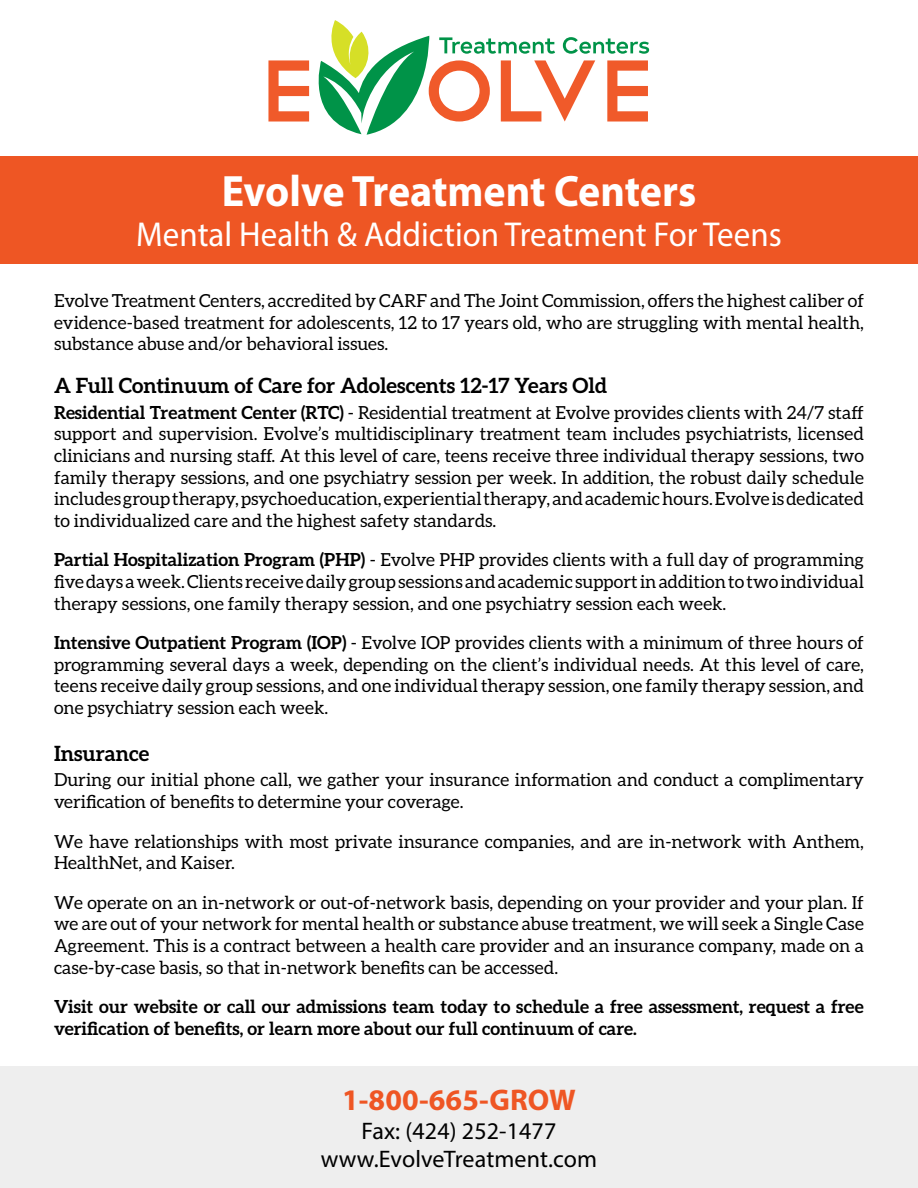
<style>
.page{position:relative;width:918px;height:1188px;background:#fff}
.page>*{position:absolute;margin:0;border:0;box-sizing:border-box;transform-origin:0 0}
.t1{font:700 44.1px "Myriad Pro";letter-spacing:-.005em;color:#fff;scale:.95 1}
.t2{font:34.65px "Myriad Pro";color:#fff;scale:.95 1}
.t3{font:700 30px "Myriad Pro";letter-spacing:.005em;color:#ee5624}
.t4{font:24px/28.5px "Myriad Pro";letter-spacing:.005em;color:#000;text-align:center}
.t5{font:700 21px "Aleo";color:#000}
.t6{font:18px/21.6px "Aleo";color:#000;text-align:justify}
.t7{font:700 18px/21.6px "Aleo";color:#000}
.s1{font-weight:700}
</style>
<div class="page">
<div style="left:0;top:1066px;width:918px;height:122px;background:#eee"></div>
<div style="left:0;top:156px;width:918px;height:108px;background:#ee5624"></div>
<svg style="left:268px;top:20px;width:381px;height:115px"></svg>
<h1 class="t1" style="left:222px;top:163px;width:501px">Evolve Treatment Centers</h1>
<h2 class="t2" style="left:136px;top:213px;width:681px">Mental Health &amp; Addiction Treatment For Teens</h2>
<p class="t6" style="left:54px;top:290px;width:812px">Evolve Treatment Centers, accredited by CARF and The Joint Commission, offers the highest caliber of evidence-based treatment for adolescents, 12 to 17 years old, who are struggling with mental health, substance abuse and/or behavioral issues.</p>
<p class="t5" style="left:54px;top:374px;width:555px">A Full Continuum of Care for Adolescents 12-17 Years Old</p>
<p class="t6" style="left:54px;top:401px;width:812px"><span class="s1">Residential Treatment Center (RTC)</span> - Residential treatment at Evolve provides clients with 24/7 staff support and supervision. Evolve’s multidisciplinary treatment team includes psychiatrists, licensed clinicians and nursing staff. At this level of care, teens receive three individual therapy sessions, two family therapy sessions, and one psychiatry session per week. In addition, the robust daily schedule includes group therapy, psychoeducation, experiential therapy, and academic hours. Evolve is dedicated to individualized care and the highest safety standards.</p>
<p class="t6" style="left:54px;top:549px;width:812px"><span class="s1">Partial Hospitalization Program (PHP)</span> - Evolve PHP provides clients with a full day of programming five days a week. Clients receive daily group sessions and academic support in addition to two individual therapy sessions, one family therapy session, and one psychiatry session each week.</p>
<p class="t6" style="left:54px;top:632px;width:811px"><span class="s1">Intensive Outpatient Program (IOP)</span> - Evolve IOP provides clients with a minimum of three hours of programming several days a week, depending on the client’s individual needs. At this level of care, teens receive daily group sessions, and one individual therapy session, one family therapy session, and one psychiatry session each week.</p>
<p class="t5" style="left:54px;top:741px;width:97px">Insurance</p>
<p class="t6" style="left:54px;top:769px;width:812px">During our initial phone call, we gather your insurance information and conduct a complimentary verification of benefits to determine your coverage.</p>
<p class="t6" style="left:54px;top:830px;width:812px">We have relationships with most private insurance companies, and are in-network with Anthem,<br>HealthNet, and Kaiser.</p>
<p class="t6" style="left:54px;top:891px;width:812px">We operate on an in-network or out-of-network basis, depending on your provider and your plan. If we are out of your network for mental health or substance abuse treatment, we will seek a Single Case Agreement. This is a contract between a health care provider and an insurance company, made on a case-by-case basis, so that in-network benefits can be accessed.</p>
<p class="t7" style="left:54px;top:996px;width:811px">Visit our website or call our admissions team today to schedule a free assessment, request a free verification of benefits, or learn more about our full continuum of care.</p>
<h3 class="t3" style="left:342px;top:1081px;width:235px">1-800-665-GROW</h3>
<h3 class="t4" style="left:321px;top:1116px;width:278px">Fax: (424) 252-1477 www.EvolveTreatment.com</h3>
</div>
